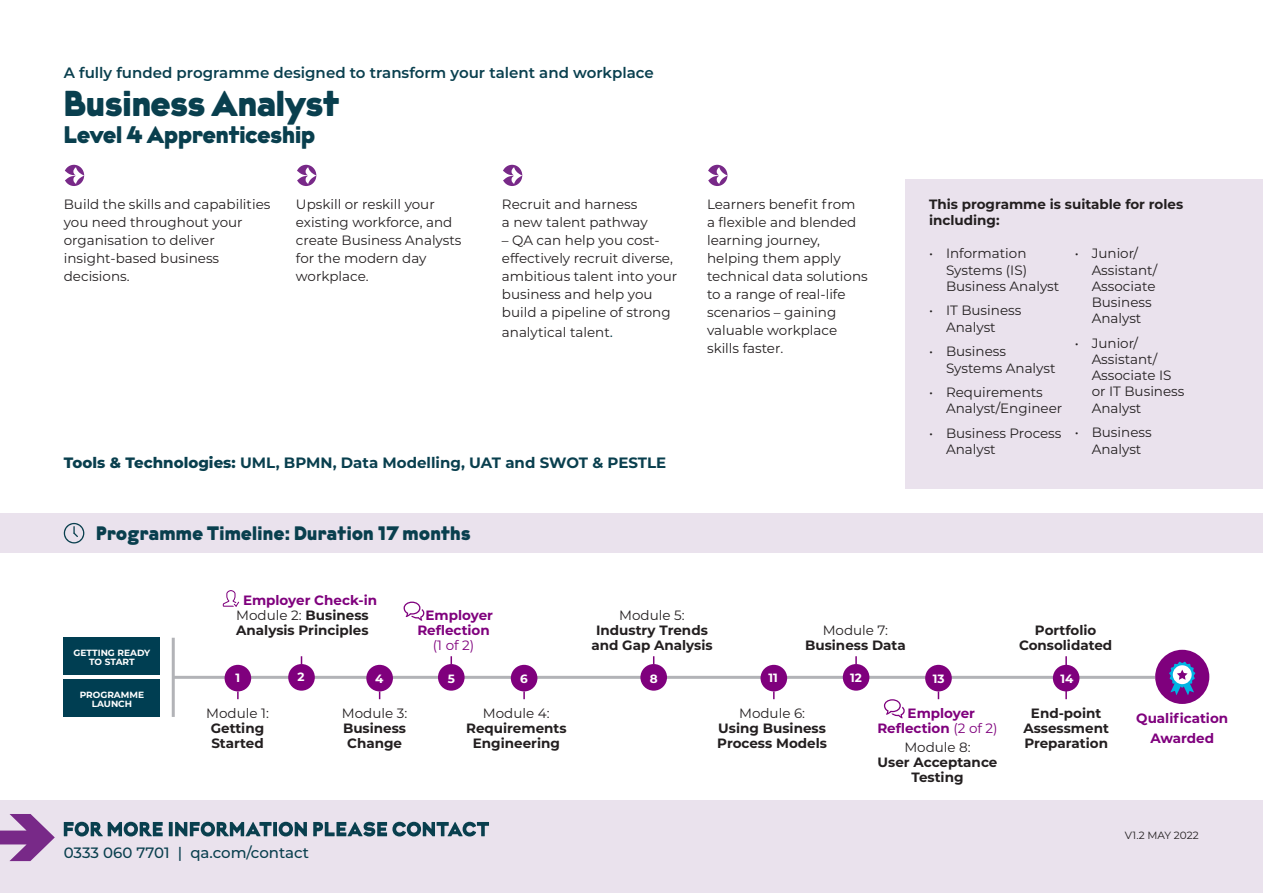
<style>
.page{position:relative;width:1263px;height:893px;background:#fff}
.page>*{position:absolute;margin:0;border:0;box-sizing:border-box;transform-origin:0 0}
.t1{font:36px "Krana Fat B";color:#093f4e}
.t2{font:24px "Krana Fat B";color:#093f4e}
.t3{font:19.5px "Krana Fat B";letter-spacing:.02em;color:#093f4e}
.t4{font:600 15px "Montserrat";color:#093f4e}
.t5{font:700 15px "Montserrat";color:#093f4e}
.t6{font:500 15px "Montserrat";color:#093f4e}
.t7{font:13.5px/18px "Montserrat";color:#231f20}
.t8{font:700 13.5px/15px "Montserrat";color:#231f20;text-align:center}
.t9{font:700 13.5px/15px "Montserrat";color:#7f007d;text-align:center}
.t10{font:13.5px "Montserrat";color:#7f007d}
.t11{font:700 12px "Montserrat";color:#fff}
.t12{font:10.5px "Montserrat";color:#231f20}
.t13{font:700 9px/9px "Montserrat";color:#fff;text-align:center}
.s1{font-size:15px;color:#093f4e}
.s2{font-weight:800}
.s3{color:#7f007d}
.s4{font-weight:400}
</style>
<div class="page">
<div style="left:0;top:513px;width:1263px;height:40px;background:#eae2ed"></div>
<div style="left:0;top:800px;width:1263px;height:93px;background:#eae2ed"></div>
<svg style="left:64px;top:822px;width:425px;height:14px"></svg>
<div style="left:906px;top:179px;width:357px;height:309px;background:#eae2ed"></div>
<div style="left:64px;top:165px;width:20px;height:21px;background:#782988;border-radius:50%"></div>
<div style="left:296px;top:165px;width:20px;height:21px;background:#782988;border-radius:50%"></div>
<div style="left:502px;top:165px;width:20px;height:21px;background:#782988;border-radius:50%"></div>
<div style="left:707px;top:165px;width:20px;height:21px;background:#782988;border-radius:50%"></div>
<svg style="left:64px;top:167px;width:20px;height:17px"></svg>
<svg style="left:296px;top:167px;width:20px;height:17px"></svg>
<svg style="left:502px;top:167px;width:20px;height:17px"></svg>
<svg style="left:707px;top:167px;width:20px;height:17px"></svg>
<svg style="left:0;top:814px;width:55px;height:47px"></svg>
<hr style="left:173px;top:676px;width:982px;height:3px;background:#b2b3b7">
<div style="left:225px;top:665px;width:26px;height:26px;background:#7f007d;border-radius:50%"></div>
<svg style="left:237px;top:691px;width:2px;height:8px"></svg>
<div style="left:366px;top:665px;width:27px;height:26px;background:#7f007d;border-radius:50%"></div>
<div style="left:760px;top:665px;width:27px;height:26px;background:#7f007d;border-radius:50%"></div>
<div style="left:511px;top:665px;width:26px;height:26px;background:#7f007d;border-radius:50%"></div>
<svg style="left:523px;top:691px;width:2px;height:8px"></svg>
<div style="left:925px;top:665px;width:27px;height:26px;background:#7f007d;border-radius:50%"></div>
<div style="left:1053px;top:665px;width:26px;height:26px;background:#7f007d;border-radius:50%"></div>
<hr style="left:1065px;top:656px;width:2px;height:43px;background:#7f007d">
<div style="left:288px;top:664px;width:27px;height:27px;background:#7f007d;border-radius:50%"></div>
<div style="left:640px;top:664px;width:27px;height:27px;background:#7f007d;border-radius:50%"></div>
<div style="left:438px;top:664px;width:27px;height:27px;background:#7f007d;border-radius:50%"></div>
<svg style="left:450px;top:656px;width:2px;height:8px"></svg>
<div style="left:843px;top:664px;width:26px;height:27px;background:#7f007d;border-radius:50%"></div>
<svg style="left:855px;top:656px;width:2px;height:8px"></svg>
<hr style="left:172px;top:638px;width:3px;height:79px;background:#b2b3b7">
<div style="left:64px;top:638px;width:96px;height:37px;background:#003e52"></div>
<div style="left:64px;top:680px;width:96px;height:37px;background:#003e52"></div>
<svg style="left:404px;top:602px;width:20px;height:19px"></svg>
<svg style="left:884px;top:699px;width:21px;height:19px"></svg>
<div style="left:1155px;top:650px;width:54px;height:54px;background:#7f007d;border-radius:50%"></div>
<svg style="left:1169px;top:662px;width:26px;height:33px"></svg>
<svg style="left:223px;top:590px;width:16px;height:17px"></svg>
<svg style="left:64px;top:523px;width:20px;height:20px"></svg>
<p class="t4" style="left:64px;top:62px;width:591px">A fully funded programme designed to transform your talent and workplace</p>
<h1 class="t1" style="left:64px;top:80px;width:277px">Business Analyst</h1>
<h2 class="t2" style="left:64px;top:119px;width:253px">Level 4 Apprenticeship</h2>
<p class="t7" style="left:64px;top:195px;width:208px">Build the skills and capabilities you need throughout your organisation to deliver insight-based business decisions.</p>
<p class="t7" style="left:296px;top:195px;width:167px">Upskill or reskill your existing workforce, and create Business Analysts for the modern day workplace.</p>
<p class="t7" style="left:502px;top:195px;width:147px">Recruit and harness a new talent pathway</p>
<p class="t7" style="left:502px;top:231px;width:177px">– QA can help you cost&shy;effectively recruit diverse, ambitious talent into your business and help you build a pipeline of strong</p>
<p class="t7" style="left:502px;top:322px;width:113px">analytical talent<span class="s1">.</span></p>
<p class="t7" style="left:707px;top:195px;width:162px">Learners benefit from<br>a flexible and blended learning journey, helping them apply technical data solutions to a range of real-life scenarios – gaining valuable workplace skills faster.</p>
<p class="t5" style="left:64px;top:452px;width:604px"><span class="s2">Tools &amp; Technologies:</span> UML, BPMN, Data Modelling, UAT and SWOT &amp; PESTLE</p>
<h3 class="t3" style="left:96px;top:520px;width:376px">Programme Timeline: Duration 17 months</h3>
<p class="t8" style="left:929px;top:196px;width:256px;line-height:16.2px;text-align:left">This programme is suitable for roles including:</p>
<p class="t7" style="left:946px;top:245px;width:115px;line-height:16.2px;text-indent:-17px">• Information<br>Systems (IS)<br>Business Analyst</p>
<p class="t7" style="left:946px;top:302px;width:77px;line-height:16.2px;text-indent:-17px">• IT Business<br>Analyst</p>
<p class="t7" style="left:946px;top:343px;width:111px;line-height:16.2px;text-indent:-17px">• Business<br>Systems Analyst</p>
<p class="t7" style="left:946px;top:384px;width:118px;line-height:16.2px;text-indent:-17px">• Requirements<br>Analyst/Engineer</p>
<p class="t7" style="left:946px;top:425px;width:117px;line-height:16.2px;text-indent:-17px">• Business Process<br>Analyst</p>
<p class="t7" style="left:1092px;top:245px;width:67px;line-height:16.2px;text-indent:-17px">• Junior/<br>Assistant/<br>Associate<br>Business<br>Analyst</p>
<p class="t7" style="left:1092px;top:334px;width:94px;line-height:16.2px;text-indent:-17px">• Junior/<br>Assistant/<br>Associate IS or IT Business<br>Analyst</p>
<p class="t7" style="left:1075px;top:424px;width:79px;line-height:16.2px;text-align:center">• Business<br>Analyst</p>
<p class="t13" style="left:74px;top:648px;width:78px">GETTING READY<br>TO START</p>
<p class="t13" style="left:80px;top:690px;width:66px">PROGRAMME<br>LAUNCH</p>
<p class="t8" style="left:236px;top:592px;width:142px;text-align:left;text-indent:7px"><span class="s3">Employer Check-in<br></span><span class="s4">Module 2:</span> Business<br>Analysis Principles</p>
<p class="t9" style="left:417px;top:607px;width:77px;text-align:right">Employer<br>Reflection</p>
<p class="t10" style="left:433px;top:636px;width:43px">(1 of 2)</p>
<p class="t7" style="left:619px;top:605px;width:67px">Module 5:</p>
<p class="t8" style="left:591px;top:622px;width:123px">Industry Trends and Gap Analysis</p>
<p class="t7" style="left:823px;top:621px;width:67px">Module 7:</p>
<p class="t8" style="left:805px;top:637px;width:102px">Business Data</p>
<p class="t8" style="left:1019px;top:622px;width:95px">Portfolio<br>Consolidated</p>
<p class="t11" style="left:236px;top:669px;width:6px">1</p>
<p class="t11" style="left:297px;top:668px;width:9px">2</p>
<p class="t11" style="left:375px;top:670px;width:10px">4</p>
<p class="t11" style="left:448px;top:670px;width:9px">5</p>
<p class="t11" style="left:520px;top:670px;width:9px">6</p>
<p class="t11" style="left:650px;top:670px;width:9px">8</p>
<p class="t11" style="left:768px;top:669px;width:11px">11</p>
<p class="t11" style="left:850px;top:669px;width:13px">12</p>
<p class="t11" style="left:933px;top:670px;width:13px">13</p>
<p class="t11" style="left:1060px;top:670px;width:14px">14</p>
<p class="t7" style="left:206px;top:704px;width:64px">Module 1:</p>
<p class="t8" style="left:211px;top:720px;width:55px;text-align:left">Getting<br>Started</p>
<p class="t7" style="left:342px;top:704px;width:67px">Module 3:</p>
<p class="t8" style="left:343px;top:720px;width:65px">Business<br>Change</p>
<p class="t7" style="left:483px;top:704px;width:68px">Module 4:</p>
<p class="t8" style="left:466px;top:720px;width:102px">Requirements<br>Engineering</p>
<p class="t7" style="left:739px;top:704px;width:68px">Module 6:</p>
<p class="t8" style="left:717px;top:720px;width:111px;text-align:left">Using Business<br>Process Models</p>
<p class="t9" style="left:877px;top:705px;width:122px">Employer<br>Reflection <span class="s4">(2 of 2)</span></p>
<p class="t7" style="left:904px;top:738px;width:68px">Module 8:</p>
<p class="t8" style="left:877px;top:754px;width:121px">User Acceptance<br>Testing</p>
<p class="t8" style="left:1023px;top:705px;width:87px">End-point<br>Assessment<br>Preparation</p>
<p class="t9" style="left:1136px;top:708px;width:93px;line-height:19.2px">Qualification<br>Awarded</p>
<p class="t6" style="left:64px;top:842px;width:247px">0333 060 7701 | qa.com/contact</p>
<p class="t12" style="left:1125px;top:828px;width:75px">V1.2 MAY 2022</p>
</div>
